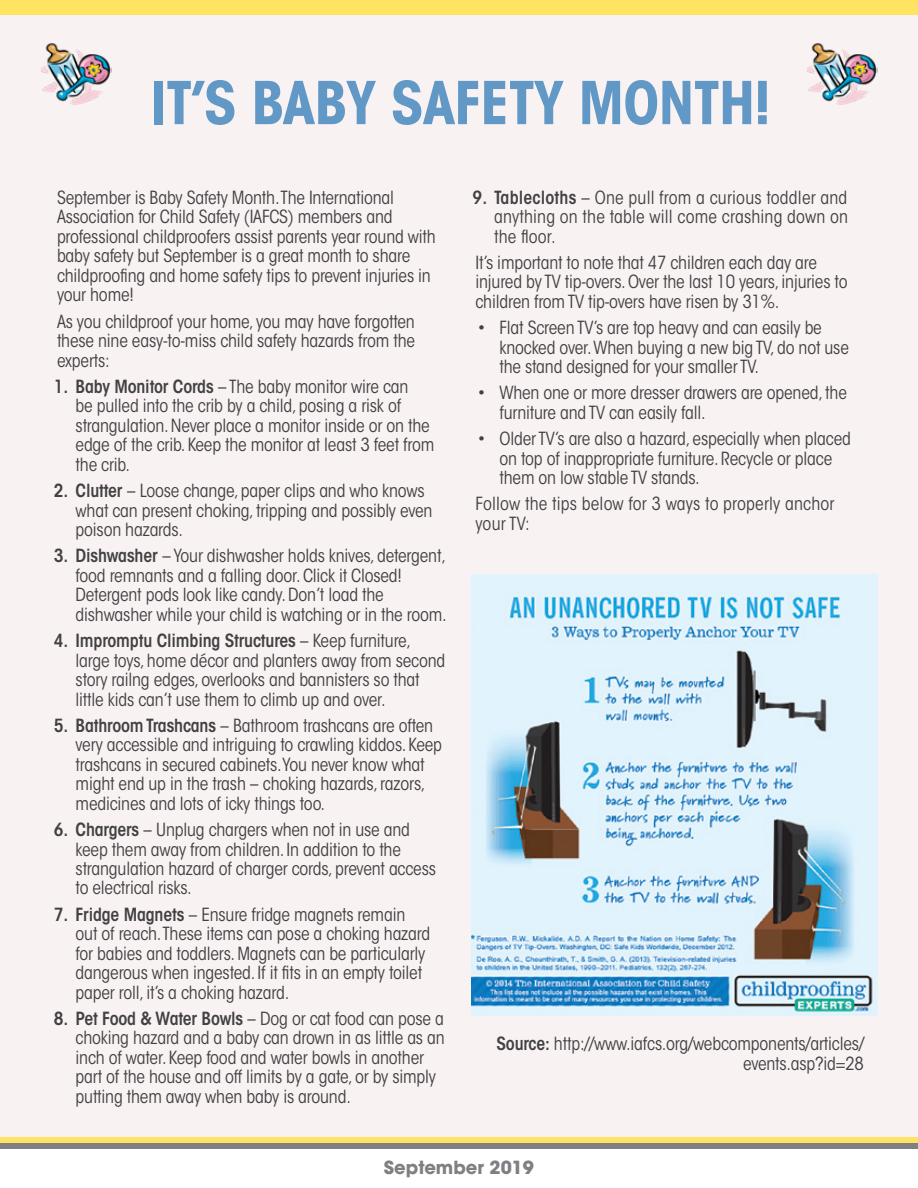
<style>
.page{position:relative;width:918px;height:1188px;background:#fff}
.page>*{position:absolute;margin:0;border:0;box-sizing:border-box;transform-origin:0 0}
.t1{font:700 condensed 58.5px "ITC Avant Garde Std";letter-spacing:-.01em;color:#6198c6}
.t2{font:condensed 18px/19.5px "ITC Avant Garde Std";letter-spacing:-.01em;color:#414042}
.t3{font:condensed 18px/19.5px "ITC Avant Garde Std";letter-spacing:.01em;color:#414042}
.t4{font:700 18px "ITC Avant Garde Std";color:#7e8083}
.s1{font-weight:600}
</style>
<div class="page">
<div style="left:0;top:0;width:918px;height:15px;background:#ffe363"></div>
<div style="left:0;top:1137px;width:918px;height:9px;background:#ffe363"></div>
<div style="left:0;top:1143px;width:918px;height:6px;background:#7e8083"></div>
<div style="left:0;top:15px;width:918px;height:1122px;background:#f9f2f3"></div>
<img style="left:471px;top:574px;width:407px;height:441px">
<img style="left:40px;top:43px;width:72px;height:62px">
<img style="left:806px;top:43px;width:72px;height:62px">
<h1 class="t1" style="left:150px;top:66px;width:622px">IT’S BABY SAFETY MONTH!</h1>
<p class="t2" style="left:57px;top:188px;width:380px">September is Baby Safety Month.The International Association for Child Safety (IAFCS) members and professional childproofers assist parents year round with baby safety but September is a great month to share childproofing and home safety tips to prevent injuries in your home!</p>
<p class="t2" style="left:57px;top:311px;width:360px;text-align:justify">As you childproof your home, you may have forgotten these nine easy-to-miss child safety hazards from the experts:</p>
<p class="t2" style="left:76px;top:377px;width:360px;text-indent:-22px"><span class="s1">1. Baby Monitor Cords</span> – The baby monitor wire can<br>be pulled into the crib by a child, posing a risk of strangulation. Never place a monitor inside or on the edge of the crib. Keep the monitor at least 3 feet from the crib.</p>
<p class="t2" style="left:76px;top:481px;width:358px;text-indent:-22px"><span class="s1">2. Clutter</span> – Loose change, paper clips and who knows what can present choking, tripping and possibly even poison hazards.</p>
<p class="t2" style="left:76px;top:546px;width:373px;text-indent:-22px"><span class="s1">3. Dishwasher</span> – Your dishwasher holds knives, detergent, food remnants and a falling door. Click it Closed!<br>Detergent pods look like candy. Don’t load the dishwasher while your child is watching or in the room.</p>
<p class="t2" style="left:76px;top:631px;width:371px;text-indent:-22px"><span class="s1">4. Impromptu Climbing Structures</span> – Keep furniture, large toys, home décor and planters away from second story railng edges, overlooks and bannisters so that little kids can’t use them to climb up and over.</p>
<p class="t2" style="left:76px;top:716px;width:368px;text-indent:-22px"><span class="s1">5. Bathroom Trashcans</span> – Bathroom trashcans are often very accessible and intriguing to crawling kiddos. Keep trashcans in secured cabinets.You never know what might end up in the trash – choking hazards, razors, medicines and lots of icky things too.</p>
<p class="t2" style="left:76px;top:820px;width:362px;text-indent:-22px"><span class="s1">6. Chargers</span> – Unplug chargers when not in use and keep them away from children. In addition to the strangulation hazard of charger cords, prevent access to electrical risks.</p>
<p class="t2" style="left:76px;top:905px;width:356px;text-indent:-22px"><span class="s1">7. Fridge Magnets</span> – Ensure fridge magnets remain out of reach.These items can pose a choking hazard for babies and toddlers. Magnets can be particularly dangerous when ingested. If it fits in an empty toilet paper roll, it’s a choking hazard.</p>
<p class="t2" style="left:76px;top:1009px;width:371px;text-indent:-22px"><span class="s1">8. Pet Food &amp; Water Bowls</span> – Dog or cat food can pose a choking hazard and a baby can drown in as little as an inch of water. Keep food and water bowls in another part of the house and off limits by a gate, or by simply putting them away when baby is around.</p>
<p class="t2" style="left:494px;top:188px;width:356px;text-align:justify;text-indent:-22px"><span class="s1">9. Tablecloths</span> – One pull from a curious toddler and anything on the table will come crashing down on the floor.</p>
<p class="t2" style="left:476px;top:253px;width:374px">It’s important to note that 47 children each day are injured by TV tip-overs. Over the last 10 years, injuries to children from TV tip-overs have risen by 31%.</p>
<p class="t2" style="left:499px;top:318px;width:351px;text-indent:-22px">• Flat Screen TV’s are top heavy and can easily be knocked over. When buying a new big TV, do not use the stand designed for your smaller TV.</p>
<p class="t2" style="left:499px;top:383px;width:349px;text-indent:-22px">• When one or more dresser drawers are opened, the furniture and TV can easily fall.</p>
<p class="t2" style="left:499px;top:429px;width:353px;text-indent:-22px">• Older TV’s are also a hazard, especially when placed on top of inappropriate furniture. Recycle or place them on low stable TV stands.</p>
<p class="t3" style="left:476px;top:494px;width:361px">Follow the tips below for 3 ways to properly anchor your TV:</p>
<p class="t2" style="left:497px;top:1034px;width:369px;text-align:right"><span class="s1">Source:</span> http://www.iafcs.org/webcomponents/articles/ events.asp?id=28</p>
<p class="t4" style="left:384px;top:1156px;width:152px">September 2019</p>
</div>
